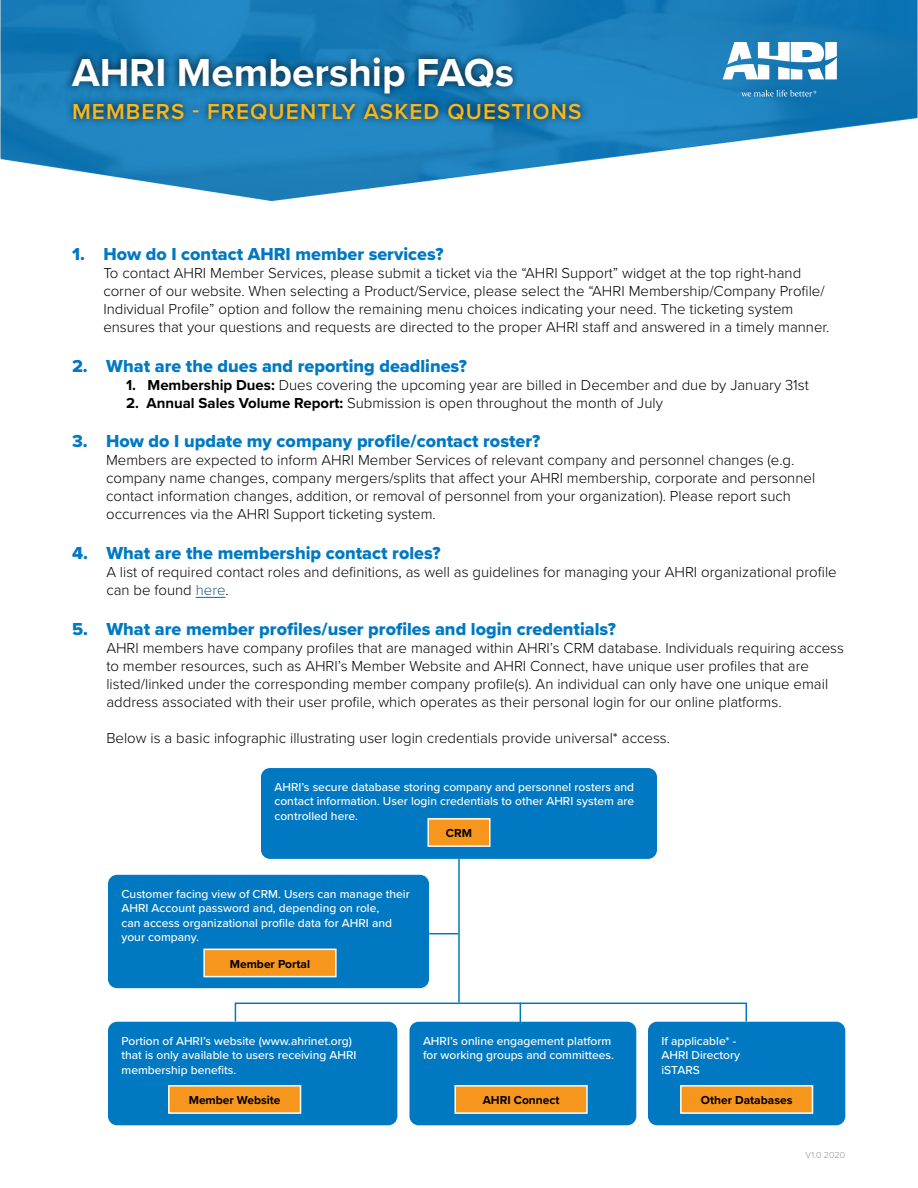
<style>
.page{position:relative;width:918px;height:1188px;background:#fff}
.page>*{position:absolute;margin:0;border:0;box-sizing:border-box;transform-origin:0 0}
.t1{font:700 40.5px "Proxima Nova";color:#fff}
.t2{font:600 22.5px "Proxima Nova";letter-spacing:.05em;color:#f7b81d}
.t3{font:18px "Proxima Nova Extrabld";color:#0079c2}
.t4{font:300 15px/18px "Proxima Nova";color:#000}
.t5{font:500 12px/14.4px "Proxima Nova";color:#fff}
.t6{font:700 12px "Proxima Nova";color:#000}
.t7{font:300 9px "Proxima Nova";color:#939598}
.s1{font-weight:700}
.s2{color:#215e9e}
</style>
<div class="page">
<svg style="left:1px;top:0;width:916px;height:201px"></svg>
<svg style="left:723px;top:42px;width:114px;height:37px"></svg>
<svg style="left:741px;top:90px;width:75px;height:6px"></svg>
<div style="left:261px;top:768px;width:396px;height:91px;background:#0079c2;border-radius:9px"></div>
<div style="left:108px;top:875px;width:321px;height:113px;background:#0079c2;border-radius:9px"></div>
<div style="left:108px;top:1022px;width:289px;height:103px;background:#0079c2;border-radius:9px"></div>
<div style="left:410px;top:1022px;width:226px;height:103px;background:#0079c2;border-radius:9px"></div>
<div style="left:648px;top:1022px;width:197px;height:103px;background:#0079c2;border-radius:9px"></div>
<svg style="left:196px;top:597px;width:29px;height:1px"></svg>
<div style="left:63px;top:49px;width:525px;height:77px;background:#000;opacity:.75"></div>
<div style="left:428px;top:819px;width:62px;height:27px;background:#f7961d"></div>
<div style="left:428px;top:818px;width:62px;height:29px;border:2px solid #fff"></div>
<div style="left:204px;top:949px;width:132px;height:28px;background:#f7961d"></div>
<div style="left:203px;top:949px;width:134px;height:28px;border:2px solid #fff"></div>
<div style="left:169px;top:1086px;width:132px;height:27px;background:#f7961d"></div>
<div style="left:168px;top:1085px;width:133px;height:29px;border:2px solid #fff"></div>
<div style="left:455px;top:1086px;width:132px;height:27px;background:#f7961d"></div>
<div style="left:454px;top:1085px;width:134px;height:29px;border:2px solid #fff"></div>
<div style="left:681px;top:1086px;width:132px;height:27px;background:#f7961d"></div>
<div style="left:680px;top:1085px;width:133px;height:29px;border:2px solid #fff"></div>
<hr style="left:458px;top:856px;width:2px;height:147px;background:#0079c2">
<hr style="left:397px;top:933px;width:61px;height:1px;background:#0079c2">
<div style="left:235px;top:1003px;width:512px;height:19px;border:2px solid #0079c2"></div>
<svg style="left:520px;top:1003px;width:1px;height:19px"></svg>
<h1 class="t1" style="left:72px;top:42px;width:444px">AHRI Membership FAQs</h1>
<h2 class="t2" style="left:72px;top:94px;width:511px">MEMBERS - FREQUENTLY ASKED QUESTIONS</h2>
<p class="t3" style="left:72px;top:241px;width:373px">1. How do I contact AHRI member services?</p>
<p class="t4" style="left:103px;top:263px;width:728px">To contact AHRI Member Services, please submit a ticket via the “AHRI Support” widget at the top right-hand corner of our website. When selecting a Product/Service, please select the “AHRI Membership/Company Profile/ Individual Profile” option and follow the remaining menu choices indicating your need. The ticketing system ensures that your questions and requests are directed to the proper AHRI staff and answered in a timely manner.</p>
<p class="t3" style="left:72px;top:352px;width:397px">2. What are the dues and reporting deadlines?</p>
<p class="t4" style="left:126px;top:375px;width:684px"><span class="s1">1. Membership Dues:</span> Dues covering the upcoming year are billed in December and due by January 31st</p>
<p class="t4" style="left:126px;top:393px;width:538px"><span class="s1">2. Annual Sales Volume Report:</span> Submission is open throughout the month of July</p>
<p class="t3" style="left:72px;top:428px;width:470px">3. How do I update my company profile/contact roster?</p>
<p class="t4" style="left:106px;top:451px;width:711px">Members are expected to inform AHRI Member Services of relevant company and personnel changes (e.g. company name changes, company mergers/splits that affect your AHRI membership, corporate and personnel contact information changes, addition, or removal of personnel from your organization). Please report such occurrences via the AHRI Support ticketing system.</p>
<p class="t3" style="left:72px;top:540px;width:370px">4. What are the membership contact roles?</p>
<p class="t4" style="left:106px;top:562px;width:732px">A list of required contact roles and definitions, as well as guidelines for managing your AHRI organizational profile can be found <span class="s2">here</span>.</p>
<p class="t3" style="left:72px;top:615px;width:546px">5. What are member profiles/user profiles and login credentials?</p>
<p class="t4" style="left:106px;top:638px;width:739px">AHRI members have company profiles that are managed within AHRI’s CRM database. Individuals requiring access to member resources, such as AHRI’s Member Website and AHRI Connect, have unique user profiles that are listed/linked under the corresponding member company profile(s). An individual can only have one unique email address associated with their user profile, which operates as their personal login for our online platforms.</p>
<p class="t4" style="left:106px;top:728px;width:565px">Below is a basic infographic illustrating user login credentials provide universal* access.</p>
<p class="t5" style="left:274px;top:779px;width:361px;text-align:justify">AHRI’s secure database storing company and personnel rosters and contact information. User login credentials to other AHRI system are controlled here.</p>
<p class="t5" style="left:122px;top:886px;width:290px">Customer facing view of CRM. Users can manage their AHRI Account password and, depending on role,<br>can access organizational profile data for AHRI and your company.</p>
<p class="t6" style="left:230px;top:955px;width:82px">Member Portal</p>
<p class="t6" style="left:446px;top:824px;width:28px">CRM</p>
<p class="t5" style="left:122px;top:1033px;width:236px">Portion of AHRI’s website (www.ahrinet.org) that is only available to users receiving AHRI membership benefits.</p>
<p class="t5" style="left:423px;top:1033px;width:193px">AHRI’s online engagement platform for working groups and committees.</p>
<p class="t5" style="left:662px;top:1033px;width:80px">If applicable* -<br>AHRI Directory iSTARS</p>
<p class="t6" style="left:189px;top:1091px;width:93px">Member Website</p>
<p class="t6" style="left:483px;top:1091px;width:78px">AHRI Connect</p>
<p class="t6" style="left:701px;top:1091px;width:93px">Other Databases</p>
<p class="t7" style="left:806px;top:1148px;width:41px">V1.0 2020</p>
</div>
